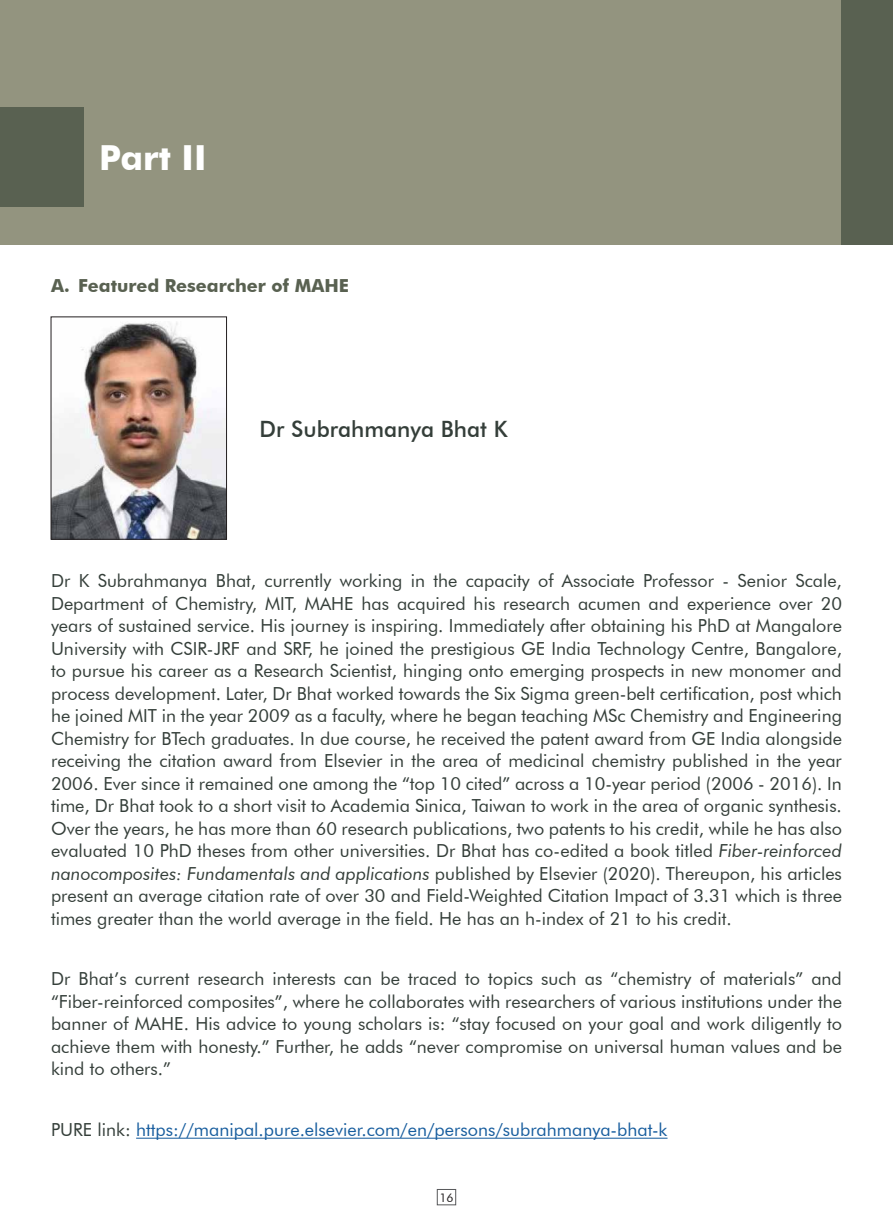
<style>
.page{position:relative;width:893px;height:1225px;background:#fff}
.page>*{position:absolute;margin:0;border:0;box-sizing:border-box;transform-origin:0 0}
.t1{font:700 34.5px "Futura BT";color:#fff}
.t2{font:500 22.5px "Futura BT";color:#343e39}
.t3{font:18px/22.5px "Futura BT";color:#343e39;text-align:justify}
.t4{font:18px "Futura BT";color:#175d9e}
.t5{font:700 18px "Futura BT";color:#596151}
.t6{font:12px "Futura BT";color:#231f20}
.s1{font-style:italic}
.s2{color:#343e39}
</style>
<div class="page">
<div style="left:437px;top:1189px;width:19px;height:16px;border:1px solid #57585a"></div>
<div style="left:0;top:0;width:893px;height:244px;background:#93947f"></div>
<hr style="left:136px;top:1137px;width:531px;height:1px;background:#175d9e">
<img style="left:53px;top:322px;width:172px;height:215px">
<div style="left:51px;top:317px;width:176px;height:222px;border:1px solid #231f20"></div>
<div style="left:842px;top:0;width:51px;height:244px;background:#596151"></div>
<div style="left:0;top:107px;width:83px;height:99px;background:#596151"></div>
<h1 class="t1" style="left:99px;top:137px;width:109px">Part II</h1>
<p class="t5" style="left:51px;top:275px;width:299px">A. Featured Researcher of MAHE</p>
<p class="t2" style="left:259px;top:415px;width:250px">Dr Subrahmanya Bhat K</p>
<p class="t3" style="left:51px;top:569px;width:792px">Dr K Subrahmanya Bhat, currently working in the capacity of Associate Professor - Senior Scale, Department of Chemistry, MIT, MAHE has acquired his research acumen and experience over 20 years of sustained service. His journey is inspiring. Immediately after obtaining his PhD at Mangalore University with CSIR-JRF and SRF, he joined the prestigious GE India Technology Centre, Bangalore, to pursue his career as a Research Scientist, hinging onto emerging prospects in new monomer and process development. Later, Dr Bhat worked towards the Six Sigma green-belt certification, post which he joined MIT in the year 2009 as a faculty, where he began teaching MSc Chemistry and Engineering Chemistry for BTech graduates. In due course, he received the patent award from GE India alongside receiving the citation award from Elsevier in the area of medicinal chemistry published in the year 2006. Ever since it remained one among the “top 10 cited” across a 10-year period (2006 - 2016). In time, Dr Bhat took to a short visit to Academia Sinica, Taiwan to work in the area of organic synthesis.<br>Over the years, he has more than 60 research publications, two patents to his credit, while he has also evaluated 10 PhD theses from other universities. Dr Bhat has co-edited a book titled <span class="s1">Fiber-reinforced nanocomposites: Fundamentals and applications</span> published by Elsevier (2020). Thereupon, his articles present an average citation rate of over 30 and Field-Weighted Citation Impact of 3.31 which is three times greater than the world average in the field. He has an h-index of 21 to his credit.</p>
<p class="t3" style="left:51px;top:967px;width:792px">Dr Bhat’s current research interests can be traced to topics such as “chemistry of materials” and “Fiber-reinforced composites”, where he collaborates with researchers of various institutions under the banner of MAHE. His advice to young scholars is: “stay focused on your goal and work diligently to achieve them with honesty.” Further, he adds “never compromise on universal human values and be kind to others.”</p>
<p class="t4" style="left:51px;top:1119px;width:618px"><span class="s2">PURE link:</span> https://manipal.pure.elsevier.com/en/persons/subrahmanya-bhat-k</p>
<p class="t6" style="left:439px;top:1190px;width:16px">16</p>
</div>
